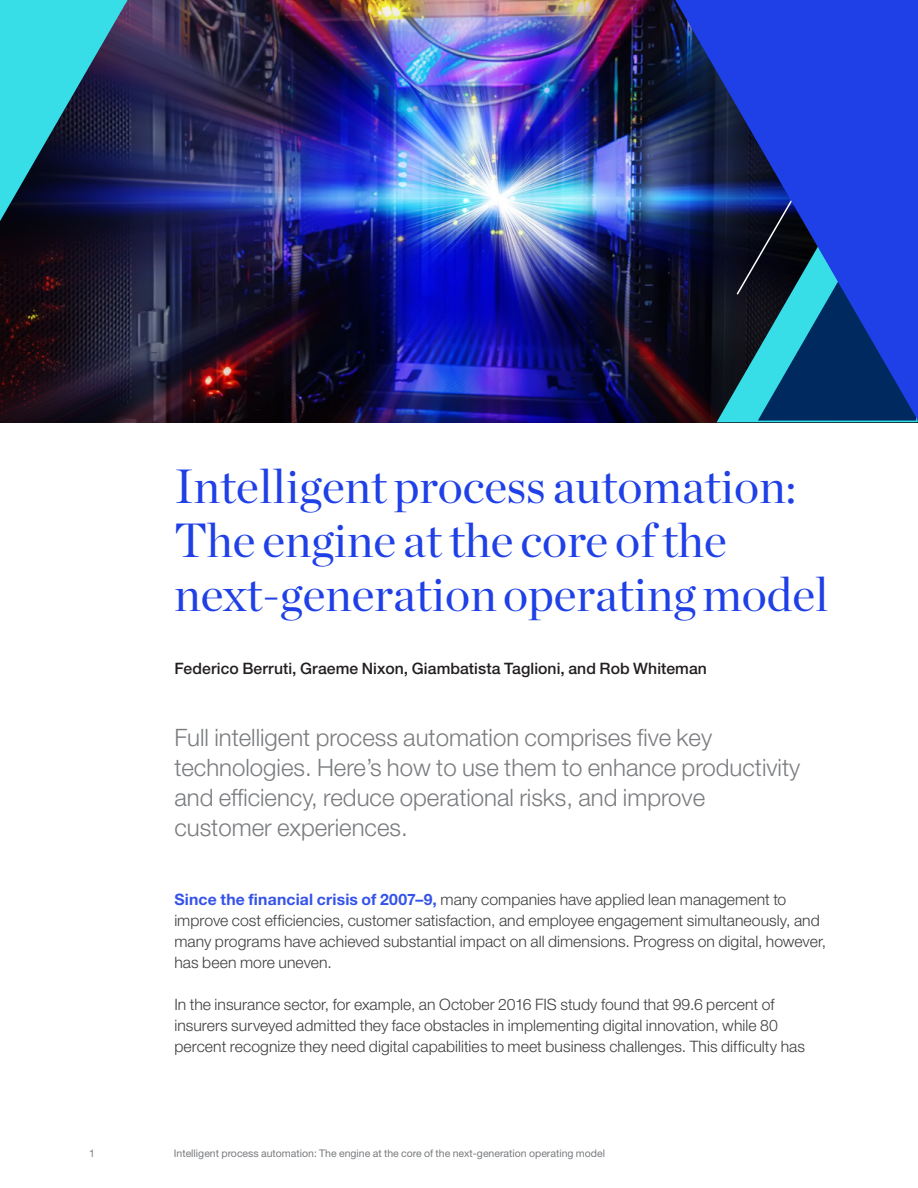
<style>
.page{position:relative;width:918px;height:1188px;background:#fff}
.page>*{position:absolute;margin:0;border:0;box-sizing:border-box;transform-origin:0 0}
.Chapter_heading_Elec{font:48px/54px "Chronicle Display";color:#1f40e6}
.Pull_out{font:300 24px/30px "Helvetica Neue LT Std";color:#7a7c7f}
.Body{font:300 15.75px/21px "Helvetica Neue LT Std";letter-spacing:.005em;color:#3e3e3f}
.Chapter_heading_Elec-2{font:500 15.75px "Helvetica Neue LT Std";letter-spacing:.005em;color:#231f20}
.S{font:10.5px "Helvetica Neue LT Std";color:#7a7c7f}
.s1{font-weight:700;color:#3553e9}
</style>
<div class="page">
<img style="left:0;top:0;width:717px;height:422px">
<svg style="left:675px;top:0;width:243px;height:421px;background:#183a9c"></svg>
<svg style="left:0;top:0;width:128px;height:221px;background:#267990"></svg>
<p class="S" style="left:89px;top:1147px;width:7px">1</p>
<h2 class="Chapter_heading_Elec" style="left:174px;top:455px;width:656px">Intelligent process automation:<br>The engine at the core of the next-generation operating model</h2>
<h2 class="Chapter_heading_Elec-2" style="left:174px;top:659px;width:534px">Federico Berruti, Graeme Nixon, Giambatista Taglioni, and Rob Whiteman</h2>
<p class="Pull_out" style="left:174px;top:722px;width:627px">Full intelligent process automation comprises five key technologies. Here’s how to use them to enhance productivity and efficiency, reduce operational risks, and improve customer experiences.</p>
<p class="Body" style="left:174px;top:889px;width:653px"><span class="s1">Since the financial crisis of 2007–9,</span> many companies have applied lean management to improve cost efficiencies, customer satisfaction, and employee engagement simultaneously, and many programs have achieved substantial impact on all dimensions. Progress on digital, however, has been more uneven.</p>
<p class="Body" style="left:174px;top:994px;width:632px">In the insurance sector, for example, an October 2016 FIS study found that 99.6 percent of insurers surveyed admitted they face obstacles in implementing digital innovation, while 80 percent recognize they need digital capabilities to meet business challenges. This difficulty has</p>
<p class="S" style="left:174px;top:1147px;width:433px">Intelligent process automation: The engine at the core of the next-generation operating model</p>
</div>
